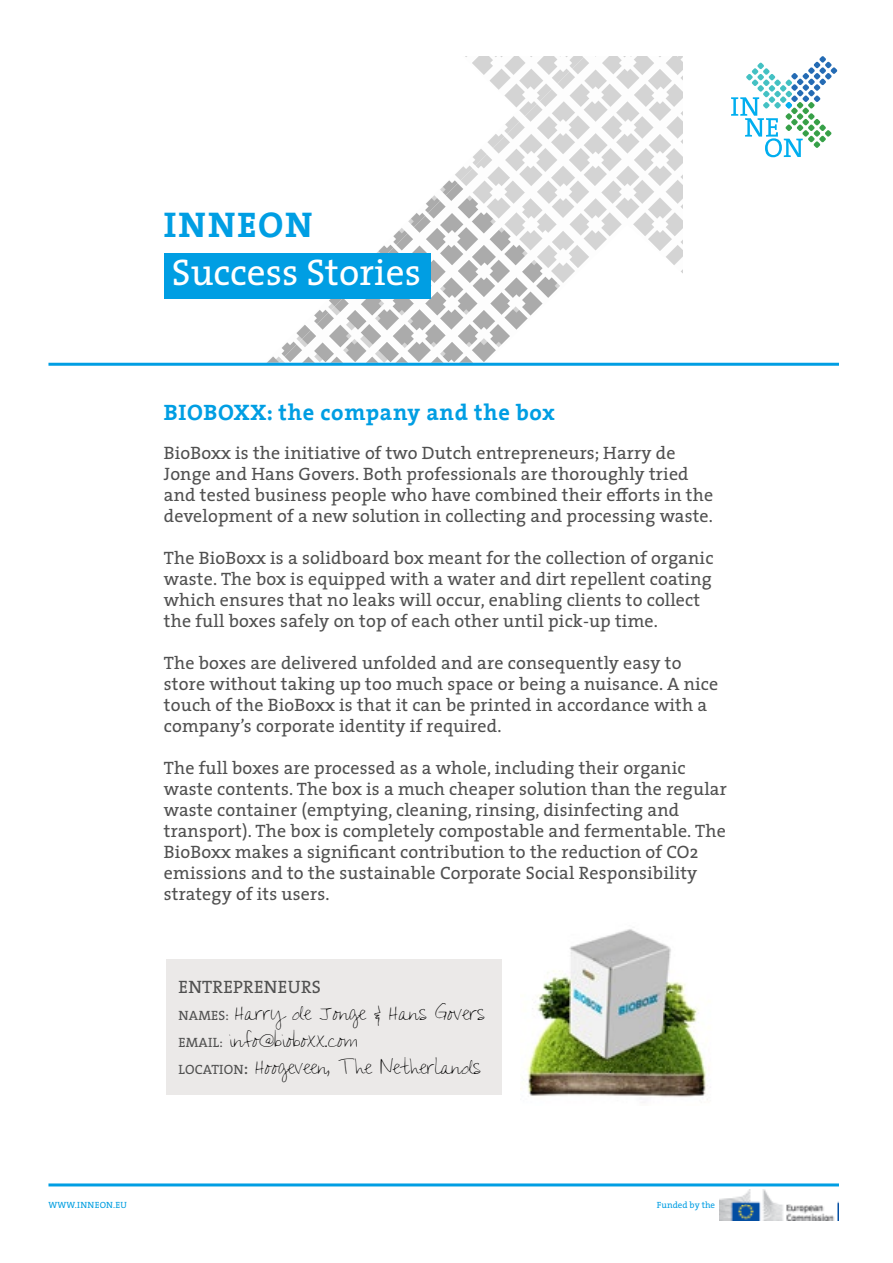
<style>
.page{position:relative;width:893px;height:1263px;background:#fff}
.page>*{position:absolute;margin:0;border:0;box-sizing:border-box;transform-origin:0 0}
.t1{font:37.2px "The Serif";color:#fff}
.t2{font:700 36px "The Serif";letter-spacing:.06em;color:#009ee3}
.t3{font:700 22.5px "The Serif";letter-spacing:.03em;color:#009ee3}
.t4{font:18px/21px "The Serif";letter-spacing:.01em;color:#505050}
.t5{font:16.5px/27px "You Wont Bring Me Down";color:#000}
.t6{font:9px "The Serif";letter-spacing:.025em;color:#009ee0}
.t7{font:9px "The Serif";color:#009ee3}
.s1{font-family:"The Serif";font-size:13.5px;color:#505050}
.s2{font-family:"The Serif";font-size:18px;color:#505050}
</style>
<div class="page">
<hr style="left:48px;top:1183px;width:791px;height:3px;background:#009ee3">
<img style="left:720px;top:1189px;width:119px;height:31px">
<img style="left:518px;top:56px;width:293px;height:307px">
<svg style="left:48px;top:56px;width:470px;height:307px"></svg>
<div style="left:164px;top:253px;width:266px;height:45px;background:#009ee3"></div>
<div style="left:683px;top:0;width:210px;height:344px;background:#fff"></div>
<svg style="left:455px;top:225px;width:296px;height:138px"></svg>
<div style="left:166px;top:959px;width:335px;height:136px;background:#ebe9e8"></div>
<svg style="left:731px;top:56px;width:106px;height:101px"></svg>
<hr style="left:48px;top:363px;width:791px;height:3px;background:#009ee3">
<img style="left:520px;top:929px;width:191px;height:171px">
<h2 class="t2" style="left:164px;top:194px;width:150px">INNEON</h2>
<h1 class="t1" style="left:172px;top:242px;width:251px">Success Stories</h1>
<p class="t3" style="left:164px;top:394px;width:30px">Biobo</p>
<p class="t3" style="left:234px;top:394px;width:322px">xx: the company and the box</p>
<p class="t4" style="left:164px;top:442px;width:551px">BioBoxx is the initiative of two Dutch entrepreneurs; Harry de Jonge and Hans Govers. Both professionals are thoroughly tried and tested business people who have combined their efforts in the development of a new solution in collecting and processing waste.</p>
<p class="t4" style="left:164px;top:547px;width:551px">The BioBoxx is a solidboard box meant for the collection of organic waste. The box is equipped with a water and dirt repellent coating which ensures that no leaks will occur, enabling clients to collect the full boxes safely on top of each other until pick-up time.</p>
<p class="t4" style="left:164px;top:652px;width:556px">The boxes are delivered unfolded and are consequently easy to store without taking up too much space or being a nuisance. A nice touch of the BioBoxx is that it can be printed in accordance with a company’s corporate identity if required.</p>
<p class="t4" style="left:164px;top:757px;width:564px">The full boxes are processed as a whole, including their organic waste contents. The box is a much cheaper solution than the regular waste container (emptying, cleaning, rinsing, disinfecting and transport). The box is completely compostable and fermentable. The BioBoxx makes a significant contribution to the reduction of CO 2 emissions and to the sustainable Corporate Social Responsibility strategy of its users.</p>
<p class="t4" style="left:179px;top:976px;width:144px">EntrepreneurS</p>
<p class="t5" style="left:179px;top:1001px;width:308px"><span class="s1">NameS:</span> Harry de Jonge &amp; Hans Govers<br><span class="s1">Email:</span> info@bioboxx.com<br><span class="s1">Location</span><span class="s2">:</span> Hoogeveen, The Netherlands</p>
<p class="t6" style="left:49px;top:1198px;width:80px">www.inneon.eu</p>
<p class="t7" style="left:657px;top:1198px;width:60px">Funded by the</p>
</div>
